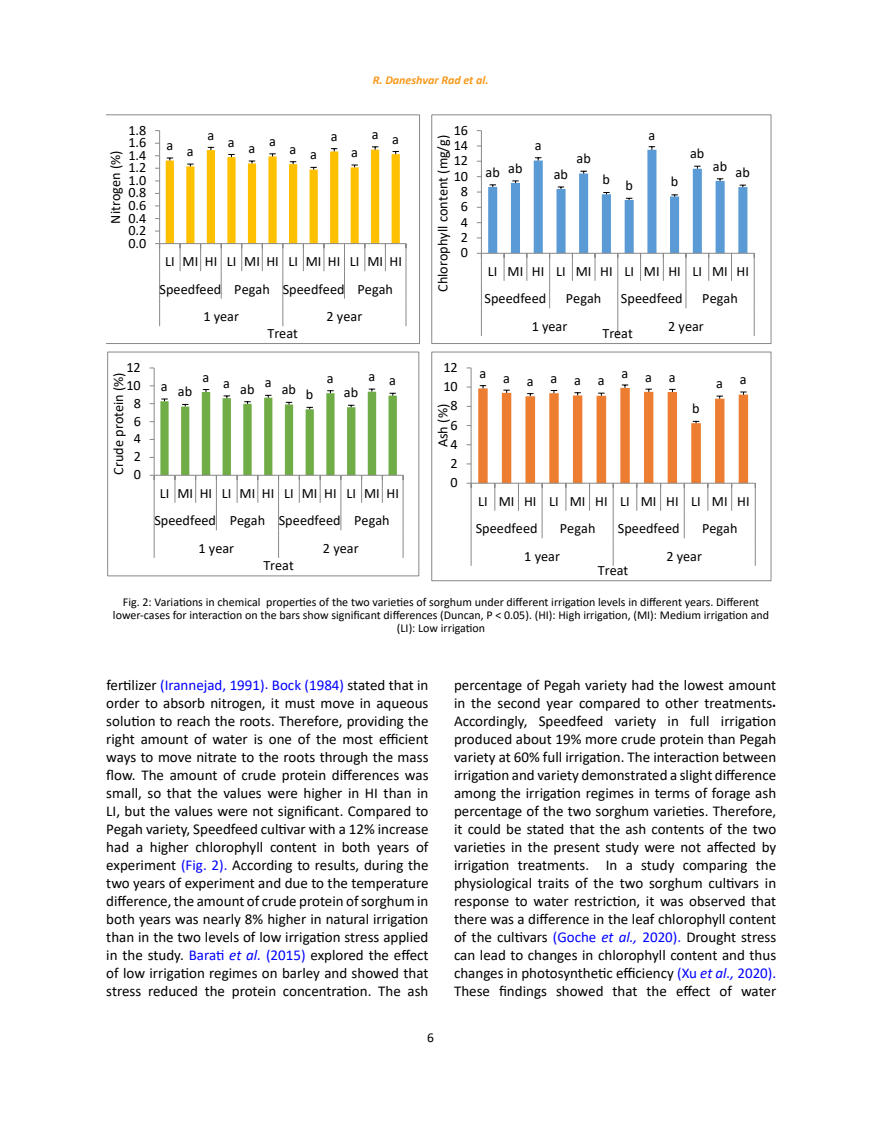
<style>
.page{position:relative;width:872px;height:1127px;background:#fff}
.page>*{position:absolute;margin:0;border:0;box-sizing:border-box;transform-origin:0 0}
.t1{font:15px/18px "Calibri";color:#000;text-align:justify}
.t2{font:14.25px/27.6px "Calibri";color:#000}
.t3{font:13.5px "Calibri";color:#000}
.t4{font:12.9px/15.8px "Calibri";color:#000}
.t5{font:12px/12.9px "Calibri";color:#000;text-align:center}
.t6{font:italic 700 12px "Calibri";color:#f8991d}
.s1{color:#00f}
.s2{font-style:italic;color:#00f}
.s3{font-weight:700}
</style>
<div class="page">
<hr style="left:481px;top:131px;width:1px;height:122px;background:#898989">
<hr style="left:481px;top:253px;width:273px;height:1px;background:#898989">
<svg style="left:477px;top:253px;width:5px;height:83px"></svg>
<svg style="left:488px;top:146px;width:259px;height:190px"></svg>
<svg style="left:754px;top:253px;width:1px;height:83px"></svg>
<div style="left:431px;top:115px;width:340px;height:229px;border:1px solid #898989"></div>
<svg style="left:106px;top:115px;width:314px;height:229px"></svg>
<hr style="left:471px;top:368px;width:1px;height:115px;background:#898989">
<hr style="left:471px;top:483px;width:284px;height:1px;background:#898989">
<svg style="left:466px;top:483px;width:6px;height:83px"></svg>
<svg style="left:478px;top:385px;width:270px;height:181px"></svg>
<svg style="left:755px;top:483px;width:1px;height:83px"></svg>
<div style="left:431px;top:352px;width:340px;height:229px;border:1px solid #898989"></div>
<hr style="left:154px;top:368px;width:1px;height:107px;background:#898989">
<hr style="left:154px;top:475px;width:249px;height:1px;background:#898989">
<svg style="left:150px;top:385px;width:247px;height:173px"></svg>
<svg style="left:403px;top:475px;width:1px;height:83px"></svg>
<div style="left:107px;top:352px;width:312px;height:224px;border:1px solid #898989"></div>
<p class="t6" style="left:373px;top:72px;width:117px">R. Daneshvar Rad et al.</p>
<p class="t2" style="left:128px;top:116px;width:19px">1.8</p>
<p class="t2" style="left:128px;top:128px;width:19px">1.6</p>
<p class="t2" style="left:128px;top:141px;width:19px">1.4</p>
<p class="t2" style="left:101px;top:224px;width:74px;rotate:-90deg">Nitrogen (%)</p>
<p class="t2" style="left:128px;top:153px;width:19px">1.2</p>
<p class="t2" style="left:128px;top:166px;width:19px">1.0</p>
<p class="t2" style="left:128px;top:179px;width:19px">0.8</p>
<p class="t2" style="left:128px;top:191px;width:19px">0.6</p>
<p class="t2" style="left:128px;top:204px;width:19px">0.4</p>
<p class="t2" style="left:128px;top:216px;width:19px">0.2</p>
<p class="t2" style="left:128px;top:229px;width:19px">0.0</p>
<p class="t2" style="left:166px;top:134px;width:29px">a a</p>
<p class="t2" style="left:207px;top:121px;width:8px">a</p>
<p class="t2" style="left:228px;top:131px;width:29px">a a</p>
<p class="t2" style="left:269px;top:127px;width:8px">a</p>
<p class="t2" style="left:289px;top:138px;width:29px">a a</p>
<p class="t2" style="left:331px;top:122px;width:8px">a</p>
<p class="t2" style="left:351px;top:138px;width:8px">a</p>
<p class="t2" style="left:372px;top:123px;width:29px">a a</p>
<p class="t2" style="left:165px;top:247px;width:238px">LI MI HI LI MI HI LI MI HI LI MI HI</p>
<p class="t2" style="left:160px;top:275px;width:235px">Speedfeed Pegah Speedfeed Pegah</p>
<p class="t2" style="left:203px;top:302px;width:37px">1 year</p>
<p class="t2" style="left:326px;top:302px;width:37px">2 year</p>
<p class="t2" style="left:267px;top:319px;width:32px">Treat</p>
<p class="t2" style="left:453px;top:116px;width:16px">16</p>
<p class="t2" style="left:428px;top:292px;width:158px;rotate:-90deg">Chlorophyll content (mg/g)</p>
<p class="t2" style="left:453px;top:131px;width:16px">14</p>
<p class="t2" style="left:453px;top:146px;width:16px">12</p>
<p class="t2" style="left:453px;top:162px;width:16px">10</p>
<p class="t2" style="left:461px;top:177px;width:9px">8</p>
<p class="t2" style="left:461px;top:192px;width:9px">6</p>
<p class="t2" style="left:461px;top:208px;width:9px">4</p>
<p class="t2" style="left:461px;top:223px;width:9px">2</p>
<p class="t2" style="left:461px;top:238px;width:9px">0</p>
<p class="t2" style="left:485px;top:156px;width:39px">ab ab</p>
<p class="t2" style="left:535px;top:131px;width:8px">a</p>
<p class="t2" style="left:554px;top:160px;width:16px">ab</p>
<p class="t2" style="left:576px;top:144px;width:16px">ab</p>
<p class="t2" style="left:602px;top:168px;width:32px">b b</p>
<p class="t2" style="left:648px;top:121px;width:8px">a</p>
<p class="t2" style="left:671px;top:167px;width:9px">b</p>
<p class="t2" style="left:690px;top:139px;width:16px">ab</p>
<p class="t2" style="left:713px;top:155px;width:39px">ab ab</p>
<p class="t2" style="left:484px;top:257px;width:266px">LI MI HI LI MI HI LI MI HI LI MI HI<br>Speedfeed</p>
<p class="t2" style="left:566px;top:284px;width:37px">Pegah</p>
<p class="t2" style="left:621px;top:284px;width:63px">Speedfeed</p>
<p class="t2" style="left:702px;top:284px;width:37px">Pegah</p>
<p class="t2" style="left:531px;top:312px;width:37px">1 year</p>
<p class="t2" style="left:668px;top:312px;width:37px">2 year</p>
<p class="t2" style="left:602px;top:319px;width:32px">Treat</p>
<p class="t2" style="left:126px;top:353px;width:16px">12</p>
<p class="t2" style="left:443px;top:353px;width:16px">12</p>
<p class="t2" style="left:479px;top:365px;width:127px">aaaaaa</p>
<p class="t2" style="left:621px;top:363px;width:56px">aaa</p>
<p class="t2" style="left:104px;top:475px;width:104px;rotate:-90deg">Crude protein (%)</p>
<p class="t2" style="left:368px;top:364px;width:29px">a a</p>
<p class="t2" style="left:161px;top:377px;width:33px">a ab</p>
<p class="t2" style="left:202px;top:369px;width:71px">a aaba</p>
<p class="t2" style="left:282px;top:375px;width:33px">ab b</p>
<p class="t2" style="left:327px;top:364px;width:8px">a</p>
<p class="t2" style="left:716px;top:367px;width:32px">a a</p>
<p class="t2" style="left:126px;top:371px;width:16px">10</p>
<p class="t2" style="left:443px;top:372px;width:16px">10</p>
<p class="t2" style="left:344px;top:378px;width:16px">ab</p>
<p class="t2" style="left:134px;top:389px;width:9px">8</p>
<p class="t2" style="left:450px;top:391px;width:9px">8</p>
<p class="t2" style="left:692px;top:394px;width:9px">b</p>
<p class="t2" style="left:428px;top:447px;width:45px;rotate:-90deg">Ash (%)</p>
<p class="t2" style="left:134px;top:407px;width:9px">6</p>
<p class="t2" style="left:450px;top:411px;width:9px">6</p>
<p class="t2" style="left:134px;top:425px;width:9px">4</p>
<p class="t2" style="left:450px;top:430px;width:9px">4</p>
<p class="t2" style="left:134px;top:442px;width:9px">2</p>
<p class="t2" style="left:450px;top:449px;width:9px">2</p>
<p class="t2" style="left:134px;top:460px;width:9px">0</p>
<p class="t2" style="left:450px;top:468px;width:9px">0</p>
<p class="t2" style="left:160px;top:479px;width:241px">LI MI HI LI MI HI LI MI HI LI MI HI</p>
<p class="t2" style="left:154px;top:506px;width:237px">Speedfeed Pegah Speedfeed Pegah</p>
<p class="t2" style="left:198px;top:534px;width:37px">1 year</p>
<p class="t2" style="left:323px;top:534px;width:37px">2 year</p>
<p class="t2" style="left:476px;top:487px;width:275px">LI MI HI LI MI HI LI MI HI LI MI HI<br>Speedfeed</p>
<p class="t2" style="left:560px;top:514px;width:37px">Pegah</p>
<p class="t2" style="left:618px;top:514px;width:63px">Speedfeed</p>
<p class="t2" style="left:702px;top:514px;width:37px">Pegah</p>
<p class="t2" style="left:524px;top:542px;width:37px">1 year</p>
<p class="t2" style="left:666px;top:542px;width:37px">2 year</p>
<p class="t2" style="left:263px;top:551px;width:32px">Treat</p>
<p class="t5" style="left:113px;top:595px;width:657px">Fig. 2: Variations in chemical properties of the two varieties of sorghum under different irrigation levels in different years. Different lower-cases for interaction on the bars show significant differences (Duncan, P &lt; 0.05). (HI): High irrigation, (MI): Medium irrigation and (LI): Low irrigation</p>
<p class="t2" style="left:598px;top:556px;width:32px">Treat</p>
<p class="t4" style="left:120px;top:589px;width:638px">Fig. 2: Variations in chemical properties of the two varieties of sorghum under different irrigation levels in different years.<br>Different lower-cases for interaction on the bars show significant differences (Duncan, P &lt; 0.05). (HI): High irrigation, (MI):</p>
<p class="t1" style="left:106px;top:676px;width:324px">fertilizer <span class="s1">(Irannejad, 1991). Bock (1984)</span> stated that in order to absorb nitrogen, it must move in aqueous solution to reach the roots. Therefore, providing the right amount of water is one of the most efficient ways to move nitrate to the roots through the mass flow. The amount of crude protein differences was small, so that the values were higher in HI than in LI, but the values were not significant. Compared to Pegah variety, Speedfeed cultivar with a 12% increase had a higher chlorophyll content in both years of experiment <span class="s1">(Fig. 2).</span> According to results, during the two years of experiment and due to the temperature difference, the amount of crude protein of sorghum in both years was nearly 8% higher in natural irrigation than in the two levels of low irrigation stress applied in the study. <span class="s1">Barati</span> <span class="s2">et al.</span> <span class="s1">(2015)</span> explored the effect of low irrigation regimes on barley and showed that stress reduced the protein concentration. The ash</p>
<p class="t1" style="left:454px;top:676px;width:324px">percentage of Pegah variety had the lowest amount in the second year compared to other treatments<span class="s3">.<br></span>Accordingly, Speedfeed variety in full irrigation produced about 19% more crude protein than Pegah variety at 60% full irrigation. The interaction between irrigation and variety demonstrated a slight difference among the irrigation regimes in terms of forage ash percentage of the two sorghum varieties. Therefore, it could be stated that the ash contents of the two varieties in the present study were not affected by irrigation treatments. In a study comparing the physiological traits of the two sorghum cultivars in response to water restriction, it was observed that there was a difference in the leaf chlorophyll content of the cultivars <span class="s1">(Goche</span> <span class="s2">et al.,</span> <span class="s1">2020).</span> Drought stress can lead to changes in chlorophyll content and thus changes in photosynthetic efficiency <span class="s1">(Xu</span> <span class="s2">et al.,</span> <span class="s1">2020).<br></span>These findings showed that the effect of water</p>
<p class="t3" style="left:427px;top:1028px;width:8px">6</p>
</div>
